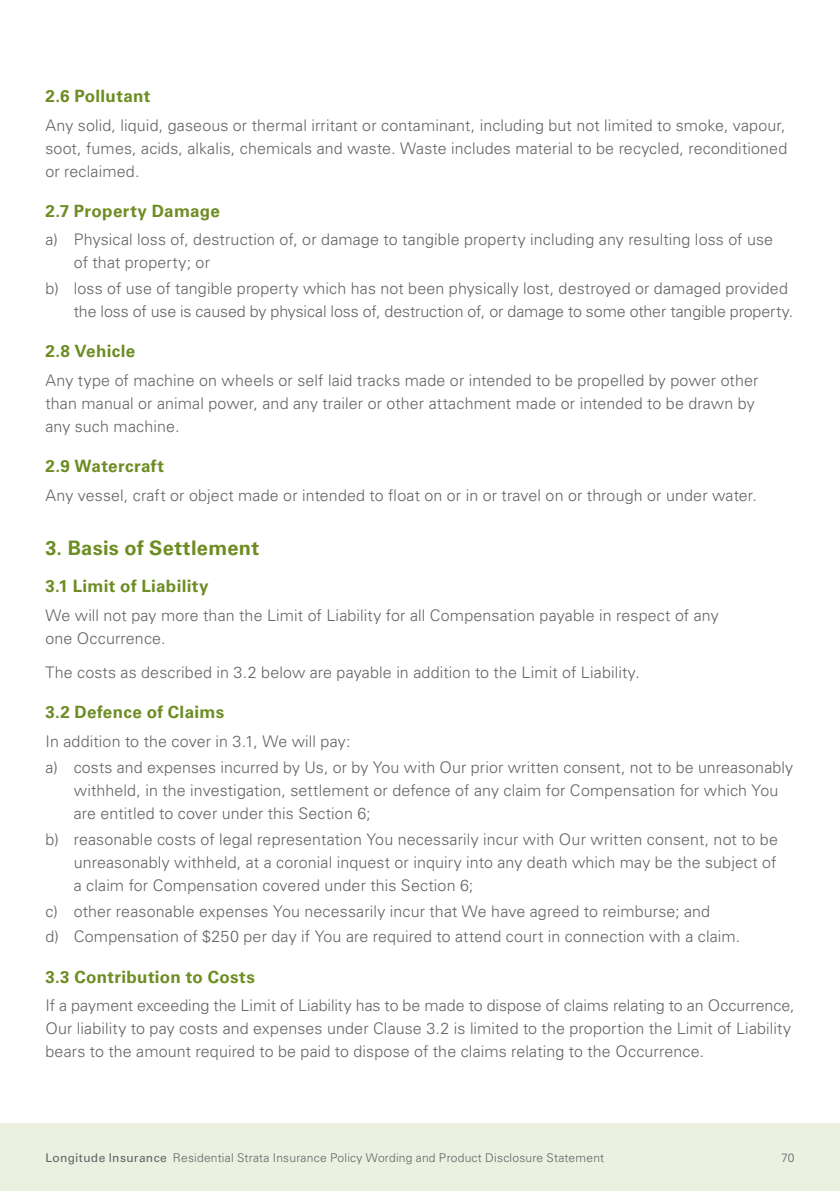
<style>
.page{position:relative;width:840px;height:1191px;background:#fff}
.page>*{position:absolute;margin:0;border:0;box-sizing:border-box;transform-origin:0 0}
.t1{font:700 20px "Univers LT Pro 65";letter-spacing:.015em;color:#6d8d23}
.t2{font:700 17px "Univers LT Pro 65";letter-spacing:.02em;color:#6d8d23}
.t3{font:300 16px/23px "Univers LT Pro 45";letter-spacing:.01em;color:#626465}
.t4{font:300 12px "Univers LT Pro 45";letter-spacing:.02em;color:#626465}
.s1{font-family:"Univers LT Pro 55 Roman";font-weight:400}
</style>
<div class="page">
<div style="left:0;top:1123px;width:839px;height:68px;background:#ebf0e0"></div>
<p class="t2" style="left:45px;top:84px;width:107px">2.6 Pollutant</p>
<p class="t3" style="left:45px;top:113px;width:743px;text-align:justify">Any solid, liquid, gaseous or thermal irritant or contaminant, including but not limited to smoke, vapour, soot, fumes, acids, alkalis, chemicals and waste. Waste includes material to be recycled, reconditioned or reclaimed.</p>
<p class="t2" style="left:45px;top:199px;width:176px">2.7 Property Damage</p>
<p class="t3" style="left:74px;top:228px;width:700px;text-indent:-28px">a) Physical loss of, destruction of, or damage to tangible property including any resulting loss of use of that property; or</p>
<p class="t3" style="left:74px;top:277px;width:720px;text-indent:-28px">b) loss of use of tangible property which has not been physically lost, destroyed or damaged provided the loss of use is caused by physical loss of, destruction of, or damage to some other tangible property.</p>
<p class="t2" style="left:45px;top:339px;width:91px">2.8 Vehicle</p>
<p class="t3" style="left:45px;top:368px;width:714px">Any type of machine on wheels or self laid tracks made or intended to be propelled by power other than manual or animal power, and any trailer or other attachment made or intended to be drawn by any such machine.</p>
<p class="t2" style="left:45px;top:454px;width:120px">2.9 Watercraft</p>
<p class="t3" style="left:45px;top:483px;width:712px">Any vessel, craft or object made or intended to float on or in or travel on or through or under water.</p>
<p class="t1" style="left:45px;top:534px;width:215px">3. Basis of Settlement</p>
<p class="t2" style="left:45px;top:574px;width:165px">3.1 Limit of Liability</p>
<p class="t3" style="left:45px;top:603px;width:674px">We will not pay more than the Limit of Liability for all Compensation payable in respect of any one Occurrence.</p>
<p class="t3" style="left:45px;top:661px;width:595px">The costs as described in 3.2 below are payable in addition to the Limit of Liability.</p>
<p class="t2" style="left:45px;top:700px;width:180px">3.2 Defence of Claims</p>
<p class="t3" style="left:45px;top:728px;width:749px;line-height:25.8px">In addition to the cover in 3.1, We will pay:<br>a) costs and expenses incurred by Us, or by You with Our prior written consent, not to be unreasonably</p>
<p class="t3" style="left:74px;top:778px;width:705px">withheld, in the investigation, settlement or defence of any claim for Compensation for which You are entitled to cover under this Section 6;</p>
<p class="t3" style="left:74px;top:827px;width:705px;text-align:justify;text-indent:-28px">b) reasonable costs of legal representation You necessarily incur with Our written consent, not to be unreasonably withheld, at a coronial inquest or inquiry into any death which may be the subject of a claim for Compensation covered under this Section 6;</p>
<p class="t3" style="left:45px;top:897px;width:696px;line-height:25.8px">c) other reasonable expenses You necessarily incur that We have agreed to reimburse; and<br>d) Compensation of $250 per day if You are required to attend court in connection with a claim.</p>
<p class="t2" style="left:45px;top:964px;width:211px">3.3 Contribution to Costs</p>
<p class="t3" style="left:45px;top:993px;width:750px">If a payment exceeding the Limit of Liability has to be made to dispose of claims relating to an Occurrence,<br>Our liability to pay costs and expenses under Clause 3.2 is limited to the proportion the Limit of Liability bears to the amount required to be paid to dispose of the claims relating to the Occurrence.</p>
<p class="t4" style="left:45px;top:1149px;width:560px"><span class="s1">Longitude Insurance</span> Residential Strata Insurance Policy Wording and Product Disclosure Statement</p>
<p class="t4" style="left:780px;top:1149px;width:15px">70</p>
</div>
